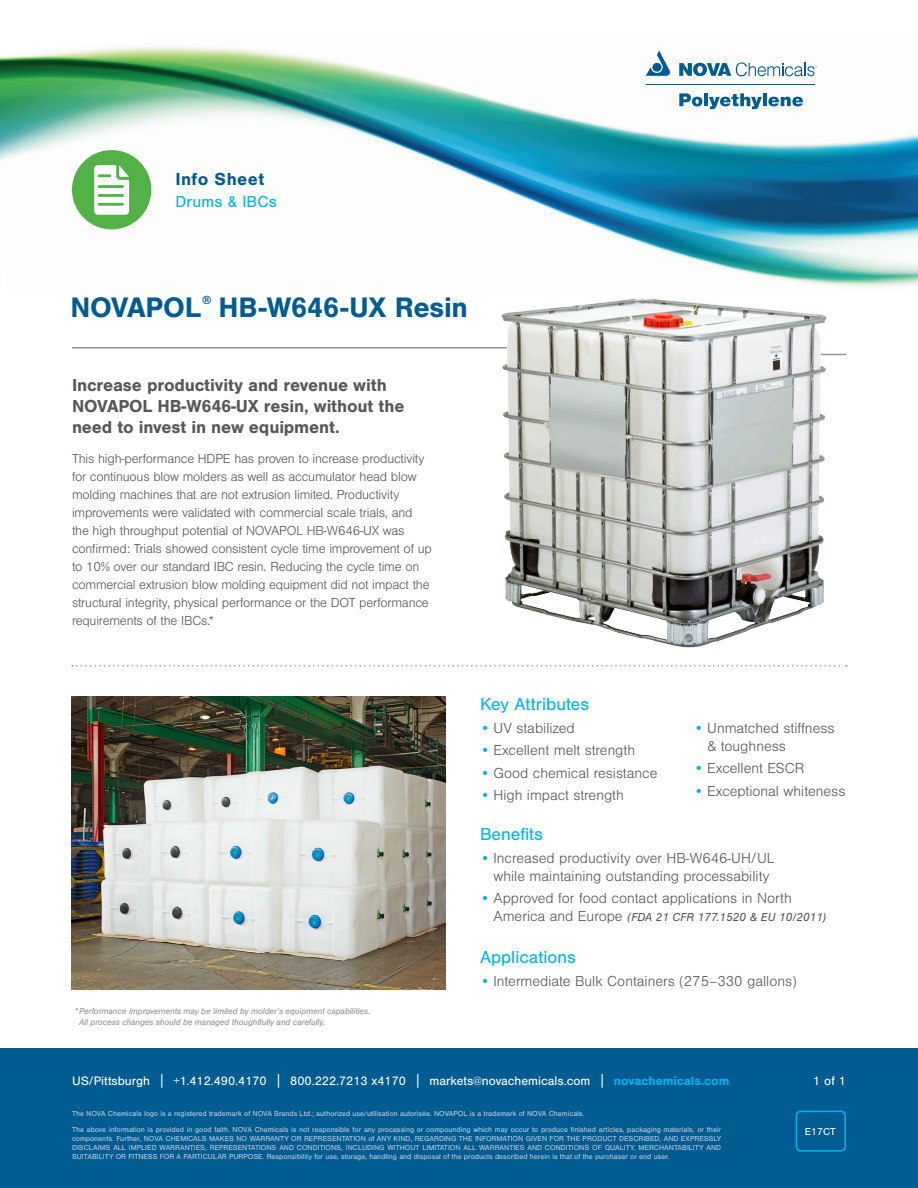
<style>
.page{position:relative;width:918px;height:1188px;background:#fff}
.page>*{position:absolute;margin:0;border:0;box-sizing:border-box;transform-origin:0 0}
.Document_Title{font:700 29.25px "Nimbus San";letter-spacing:-.01em;color:#005c91}
.t1{font:700 18px/21px "Nimbus San";letter-spacing:-.01em;color:#57585a}
.Inline_Subhead{font:18px "Nimbus San";color:#00b3ef}
.t2{font:700 18px "Nimbus San";letter-spacing:.025em;color:#005c91}
.t3{font:16.5px "Nimbus San";letter-spacing:.01em;color:#00b3ef}
.t4{font:300 15px/18px "Nimbus San";color:#57585a}
.t5{font:300 13.5px/18px "Nimbus San";letter-spacing:-.015em;color:#57585a}
.t6{font:12.75px "Nimbus San";color:#fff}
.Document_Title-2{font:700 12.3px "Nimbus San";color:#005c91}
.t7{font:italic 12px "Nimbus San";color:#57585a}
.t8{font:10.5px "Nimbus San";color:#fff}
.t9{font:italic 9px/10.5px "Nimbus San";letter-spacing:-.015em;color:#939598}
.t10{font:7.5px/9px "Nimbus San";color:#bdcee2;text-align:justify}
.s1{color:#00b3ef}
.s2{font-weight:300;font-style:normal;font-size:15px}
.s3{font-weight:300;font-size:16.5px}
.s4{font-weight:700;color:#00b3ef}
</style>
<div class="page">
<div style="left:0;top:1048px;width:918px;height:140px;background:#005c91"></div>
<img style="left:0;top:46px;width:918px;height:241px">
<svg style="left:768px;top:97px;width:35px;height:9px"></svg>
<hr style="left:763px;top:93px;width:4px;height:13px;background:#005c91">
<svg style="left:709px;top:93px;width:53px;height:16px"></svg>
<hr style="left:704px;top:93px;width:4px;height:13px;background:#005c91">
<svg style="left:679px;top:93px;width:23px;height:13px"></svg>
<hr style="left:646px;top:84px;width:169px;height:1px;background:#005c91">
<svg style="left:646px;top:50px;width:24px;height:26px"></svg>
<svg style="left:679px;top:63px;width:138px;height:13px"></svg>
<svg style="left:72px;top:150px;width:79px;height:79px"></svg>
<div style="left:796px;top:1111px;width:50px;height:41px;border:2px solid #00b3ef;border-radius:4px"></div>
<img style="left:472px;top:268px;width:392px;height:399px">
<svg style="left:821px;top:354px;width:25px;height:1px"></svg>
<svg style="left:72px;top:665px;width:775px;height:2px"></svg>
<img style="left:71px;top:696px;width:375px;height:294px">
<hr style="left:72px;top:347px;width:435px;height:2px;background:#939598">
<p class="t2" style="left:175px;top:169px;width:90px">Info Sheet</p>
<p class="t3" style="left:175px;top:192px;width:103px">Drums &amp; IBCs</p>
<p class="Document_Title" style="left:70px;top:290px;width:132px">NOVAPOL</p>
<p class="Document_Title-2" style="left:202px;top:293px;width:11px">®</p>
<p class="Document_Title" style="left:219px;top:290px;width:251px">HB-W646-UX Resin</p>
<p class="t1" style="left:72px;top:374px;width:334px">Increase productivity and revenue with<br>NOVAPOL HB-W646-UX resin, without the need to invest in new equipment.</p>
<p class="t5" style="left:72px;top:449px;width:361px">This high-performance HDPE has proven to increase productivity for continuous blow molders as well as accumulator head blow molding machines that are not extrusion limited. Productivity improvements were validated with commercial scale trials, and the high throughput potential of NOVAPOL HB-W646-UX was confirmed: Trials showed consistent cycle time improvement of up to 10% over our standard IBC resin. Reducing the cycle time on commercial extrusion blow molding equipment did not impact the structural integrity, physical performance or the DOT performance requirements of the IBCs.*</p>
<p class="t9" style="left:79px;top:1006px;width:293px;text-indent:-4px">*Performance improvements may be limited by molder’s equipment capabilities.<br>All process changes should be managed thoughtfully and carefully.</p>
<p class="Inline_Subhead" style="left:480px;top:694px;width:111px">Key Attributes</p>
<p class="t4" style="left:480px;top:719px;width:96px"><span class="s1">•</span> UV stabilized</p>
<p class="t4" style="left:480px;top:741px;width:157px"><span class="s1">•</span> Excellent melt strength</p>
<p class="t4" style="left:480px;top:764px;width:179px"><span class="s1">•</span> Good chemical resistance</p>
<p class="t4" style="left:480px;top:786px;width:145px"><span class="s1">•</span> High impact strength</p>
<p class="t4" style="left:707px;top:719px;width:129px;text-indent:-14px"><span class="s1">•</span> Unmatched stiffness &amp; toughness</p>
<p class="t4" style="left:694px;top:759px;width:112px"><span class="s1">•</span> Excellent ESCR</p>
<p class="t4" style="left:694px;top:782px;width:153px"><span class="s1">•</span> Exceptional whiteness</p>
<p class="Inline_Subhead" style="left:480px;top:825px;width:64px">Benefits</p>
<p class="t4" style="left:480px;top:849px;width:296px;text-align:center"><span class="s1">•</span> Increased productivity over HB-W646-UH/UL while maintaining outstanding processability</p>
<p class="t4" style="left:480px;top:890px;width:313px"><span class="s1">•</span> Approved for food contact applications in North</p>
<p class="t7" style="left:494px;top:911px;width:334px"><span class="s2">America and Europe</span> (FDA 21 CFR 177.1520 &amp; EU 10/2011)</p>
<p class="Inline_Subhead" style="left:480px;top:948px;width:97px">Applications</p>
<p class="t4" style="left:480px;top:972px;width:318px"><span class="s1">•</span> Intermediate Bulk Containers (275–330 gallons)</p>
<p class="t6" style="left:72px;top:1074px;width:659px">US/Pittsburgh <span class="s3">|</span> +1.412.490.4170 <span class="s3">|</span> 800.222.7213 x4170 <span class="s3">|</span> markets@novachemicals.com <span class="s3">|</span> <span class="s4">novachemicals.com</span></p>
<p class="t6" style="left:813px;top:1074px;width:34px">1 of 1</p>
<p class="t8" style="left:805px;top:1125px;width:32px">E17CT</p>
<p class="t10" style="left:72px;top:1109px;width:514px">The NOVA Chemicals logo is a registered trademark of NOVA Brands Ltd.; authorized use/utilisation autorisée. NOVAPOL is a trademark of NOVA Chemicals.</p>
<p class="t10" style="left:72px;top:1125px;width:651px">The above information is provided in good faith. NOVA Chemicals is not responsible for any processing or compounding which may occur to produce finished articles, packaging materials, or their components. Further, NOVA CHEMICALS MAKES NO WARRANTY OR REPRESENTATION of ANY KIND, REGARDING THE INFORMATION GIVEN FOR THE PRODUCT DESCRIBED, AND EXPRESSLY DISCLAIMS ALL IMPLIED WARRANTIES, REPRESENTATIONS AND CONDITIONS, INCLUDING WITHOUT LIMITATION ALL WARRANTIES AND CONDITIONS OF QUALITY, MERCHANTABILITY AND SUITABILITY OR FITNESS FOR A PARTICULAR PURPOSE. Responsibility for use, storage, handling and disposal of the products described herein is that of the purchaser or end user.</p>
</div>
